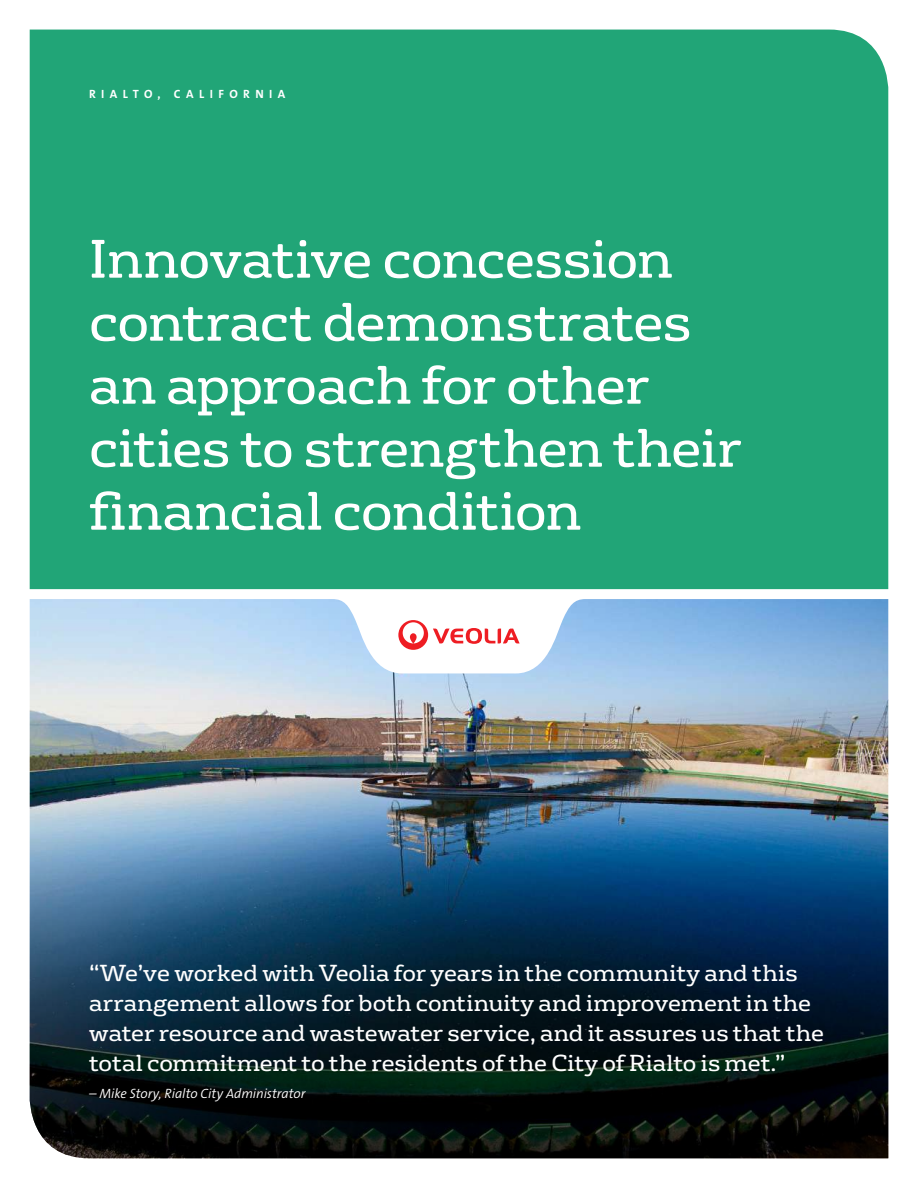
<style>
.page{position:relative;width:918px;height:1188px;background:#fff}
.page>*{position:absolute;margin:0;border:0;box-sizing:border-box;transform-origin:0 0}
.t1{font:52.5px/63px "FS Rufus";letter-spacing:-.01em;color:#fff}
.t2{font:22.5px/30px "FS Rufus";letter-spacing:-.005em;color:#fff}
.t3{font:13.5px "The Sans Veolia W4 Se Lig It";letter-spacing:-.005em;color:#fff}
.t4{font:12px "The Sans Veolia W7 Bld";letter-spacing:.45em;color:#fff}
</style>
<div class="page">
<div style="left:30px;top:30px;width:858px;height:559px;background:#21a577"></div>
<svg style="left:29px;top:589px;width:860px;height:84px"></svg>
<img style="left:30px;top:594px;width:858px;height:564px">
<p class="t4" style="left:89px;top:86px;width:198px">RIALTO, CALIFORNIA</p>
<h1 class="t1" style="left:89px;top:224px;width:654px">Innovative concession contract demonstrates an approach for other cities to strengthen their financial condition</h1>
<p class="t2" style="left:89px;top:957px;width:736px">“We’ve worked with Veolia for years in the community and this arrangement allows for both continuity and improvement in the water resource and wastewater service, and it assures us that the total commitment to the residents of the City of Rialto is met.”</p>
<p class="t3" style="left:89px;top:1085px;width:218px">– Mike Story, Rialto City Administrator</p>
</div>
